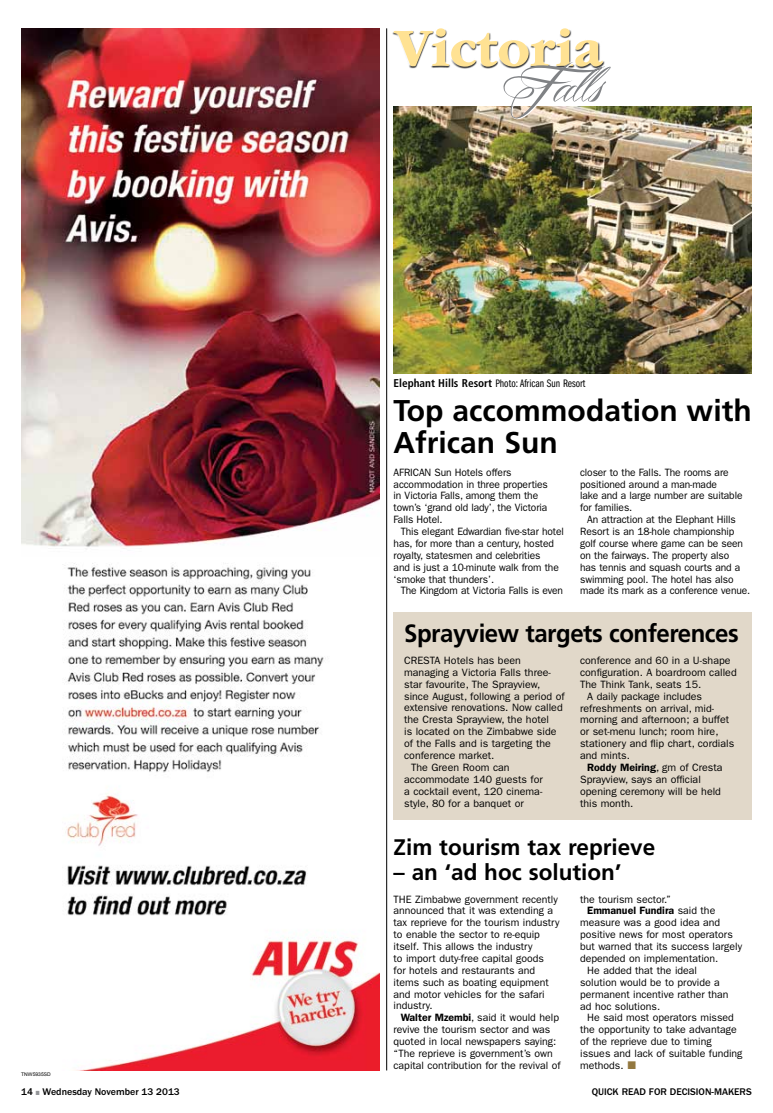
<style>
.page{position:relative;width:773px;height:1113px;background:#fff}
.page>*{position:absolute;margin:0;border:0;box-sizing:border-box;transform-origin:0 0}
.t1{font:700 30px/32.5px "Frutiger LT Std";color:#000}
.t2{font:700 25px "Frutiger LT Std";letter-spacing:-.02em;color:#000;scale:.96 1}
.t3{font:700 22.5px "Frutiger LT Std";color:#000}
.t4{font:11.25px "ITC Franklin Gothic Std Bk Cp";color:#000}
.t5{font:10.62px "ITC Franklin Gothic Std";color:#000}
.t6{font:10.62px "ITC Franklin Gothic Std";color:#000;scale:.96 1}
.t7{font:600 10.62px "ITC Franklin Gothic Std";color:#000}
.t8{font:500 10px "ITC Franklin Gothic Std";color:#000}
.t9{font:5px "Arial";color:#000}
.s1{font-family:"Frutiger LT Std";font-weight:700;font-stretch:condensed}
.s2{font-weight:400}
.s3{font-weight:600}
.s4{color:#939598}
</style>
<div class="page">
<img style="left:393px;top:106px;width:358px;height:267px">
<div style="left:393px;top:612px;width:358px;height:208px;background:#e1d8c9"></div>
<hr style="left:386px;top:28px;width:1px;height:1042px;background:#000">
<img style="left:21px;top:28px;width:358px;height:1042px">
<svg style="left:393px;top:28px;width:218px;height:91px"></svg>
<p class="t9" style="left:21px;top:1070px;width:31px">TNW5935SD</p>
<p class="t4" style="left:393px;top:377px;width:193px"><span class="s1">Elephant Hills Resort</span> Photo: African Sun Resort</p>
<p class="t1" style="left:393px;top:394px;width:359px">Top accommodation with<br>African Sun</p>
<p class="t6" style="left:393px;top:466px;width:124px">AFRICAN Sun Hotels offers</p>
<p class="t6" style="left:393px;top:478px;width:162px">accommodation in three properties</p>
<p class="t6" style="left:393px;top:489px;width:152px">in Victoria Falls, among them the</p>
<p class="t6" style="left:393px;top:501px;width:162px">town’s ‘grand old lady’, the Victoria</p>
<p class="t6" style="left:393px;top:513px;width:52px">Falls Hotel.</p>
<p class="t6" style="left:400px;top:525px;width:171px">This elegant Edwardian five-star hotel</p>
<p class="t6" style="left:393px;top:537px;width:168px">has, for more than a century, hosted</p>
<p class="t6" style="left:393px;top:549px;width:154px">royalty, statesmen and celebrities</p>
<p class="t6" style="left:393px;top:561px;width:174px">and is just a 10-minute walk from the</p>
<p class="t6" style="left:393px;top:573px;width:106px">‘smoke that thunders’.</p>
<p class="t6" style="left:400px;top:585px;width:171px">The Kingdom at Victoria Falls is even</p>
<p class="t6" style="left:580px;top:466px;width:156px">closer to the Falls. The rooms are</p>
<p class="t6" style="left:580px;top:478px;width:144px">positioned around a man-made</p>
<p class="t6" style="left:580px;top:490px;width:171px">lake and a large number are suitable</p>
<p class="t6" style="left:580px;top:501px;width:56px">for families.</p>
<p class="t6" style="left:587px;top:513px;width:156px">An attraction at the Elephant Hills</p>
<p class="t6" style="left:580px;top:525px;width:162px">Resort is an 18-hole championship</p>
<p class="t6" style="left:580px;top:537px;width:171px">golf course where game can be seen</p>
<p class="t6" style="left:580px;top:549px;width:157px">on the fairways. The property also</p>
<p class="t6" style="left:580px;top:561px;width:168px">has tennis and squash courts and a</p>
<p class="t6" style="left:580px;top:573px;width:161px">swimming pool. The hotel has also</p>
<p class="t6" style="left:580px;top:585px;width:179px">made its mark as a conference venue.</p>
<p class="t2" style="left:404px;top:618px;width:350px">Sprayview targets conferences</p>
<p class="t5" style="left:404px;top:654px;width:118px">CRESTA Hotels has been</p>
<p class="t5" style="left:404px;top:666px;width:148px">managing a Victoria Falls three-</p>
<p class="t5" style="left:404px;top:678px;width:137px">star favourite, The Sprayview,</p>
<p class="t5" style="left:404px;top:690px;width:162px">since August, following a period of</p>
<p class="t5" style="left:404px;top:701px;width:160px">extensive renovations. Now called</p>
<p class="t5" style="left:404px;top:713px;width:146px">the Cresta Sprayview, the hotel</p>
<p class="t5" style="left:404px;top:725px;width:154px">is located on the Zimbabwe side</p>
<p class="t5" style="left:404px;top:737px;width:148px">of the Falls and is targeting the</p>
<p class="t5" style="left:404px;top:749px;width:92px">conference market.</p>
<p class="t5" style="left:411px;top:761px;width:100px">The Green Room can</p>
<p class="t5" style="left:404px;top:773px;width:140px">accommodate 140 guests for</p>
<p class="t5" style="left:404px;top:785px;width:140px">a cocktail event, 120 cinema-</p>
<p class="t5" style="left:404px;top:797px;width:121px">style, 80 for a banquet or</p>
<p class="t5" style="left:580px;top:654px;width:152px">conference and 60 in a U-shape</p>
<p class="t5" style="left:580px;top:666px;width:158px">configuration. A boardroom called</p>
<p class="t5" style="left:580px;top:678px;width:123px">The Think Tank, seats 15.</p>
<p class="t5" style="left:587px;top:690px;width:116px">A daily package includes</p>
<p class="t5" style="left:580px;top:702px;width:136px">refreshments on arrival, mid-</p>
<p class="t5" style="left:580px;top:713px;width:151px">morning and afternoon; a buffet</p>
<p class="t5" style="left:580px;top:725px;width:140px">or set-menu lunch; room hire,</p>
<p class="t5" style="left:580px;top:737px;width:155px">stationery and flip chart, cordials</p>
<p class="t5" style="left:580px;top:749px;width:51px">and mints.</p>
<p class="t7" style="left:587px;top:761px;width:137px">Roddy Meiring<span class="s2">, gm of Cresta</span></p>
<p class="t5" style="left:580px;top:773px;width:122px">Sprayview, says an official</p>
<p class="t5" style="left:580px;top:785px;width:142px">opening ceremony will be held</p>
<p class="t5" style="left:580px;top:797px;width:55px">this month.</p>
<p class="t3" style="left:393px;top:834px;width:263px">Zim tourism tax reprieve</p>
<p class="t3" style="left:393px;top:859px;width:229px">– an ‘ad hoc solution’</p>
<p class="t5" style="left:393px;top:892px;width:166px">THE Zimbabwe government recently</p>
<p class="t5" style="left:393px;top:904px;width:161px">announced that it was extending a</p>
<p class="t5" style="left:393px;top:916px;width:167px">tax reprieve for the tourism industry</p>
<p class="t5" style="left:393px;top:928px;width:148px">to enable the sector to re-equip</p>
<p class="t5" style="left:393px;top:940px;width:140px">itself. This allows the industry</p>
<p class="t5" style="left:393px;top:952px;width:152px">to import duty-free capital goods</p>
<p class="t5" style="left:393px;top:964px;width:143px">for hotels and restaurants and</p>
<p class="t5" style="left:393px;top:976px;width:157px">items such as boating equipment</p>
<p class="t5" style="left:393px;top:988px;width:153px">and motor vehicles for the safari</p>
<p class="t5" style="left:393px;top:999px;width:40px">industry.</p>
<p class="t5" style="left:400px;top:1011px;width:160px"><span class="s3">Walter Mzembi</span>, said it would help</p>
<p class="t5" style="left:393px;top:1023px;width:158px">revive the tourism sector and was</p>
<p class="t5" style="left:393px;top:1035px;width:164px">quoted in local newspapers saying:</p>
<p class="t5" style="left:393px;top:1047px;width:161px">“The reprieve is government’s own</p>
<p class="t5" style="left:393px;top:1059px;width:168px">capital contribution for the revival of</p>
<p class="t5" style="left:580px;top:893px;width:92px">the tourism sector.”</p>
<p class="t7" style="left:587px;top:904px;width:130px">Emmanuel Fundira <span class="s2">said the</span></p>
<p class="t5" style="left:580px;top:916px;width:142px">measure was a good idea and</p>
<p class="t5" style="left:580px;top:928px;width:154px">positive news for most operators</p>
<p class="t5" style="left:580px;top:940px;width:163px">but warned that its success largely</p>
<p class="t5" style="left:580px;top:952px;width:140px">depended on implementation.</p>
<p class="t5" style="left:587px;top:964px;width:111px">He added that the ideal</p>
<p class="t5" style="left:580px;top:976px;width:141px">solution would be to provide a</p>
<p class="t5" style="left:580px;top:988px;width:150px">permanent incentive rather than</p>
<p class="t5" style="left:580px;top:999px;width:81px">ad hoc solutions.</p>
<p class="t5" style="left:587px;top:1011px;width:148px">He said most operators missed</p>
<p class="t5" style="left:580px;top:1023px;width:158px">the opportunity to take advantage</p>
<p class="t5" style="left:580px;top:1035px;width:133px">of the reprieve due to timing</p>
<p class="t5" style="left:580px;top:1047px;width:164px">issues and lack of suitable funding</p>
<p class="t5" style="left:580px;top:1059px;width:45px">methods.</p>
<p class="t8" style="left:21px;top:1086px;width:160px">14 <span class="s4">■</span> Wednesday November 13 2013</p>
<p class="t8" style="left:591px;top:1086px;width:161px">QUICK READ FOR DECISION-MAKERS</p>
</div>
